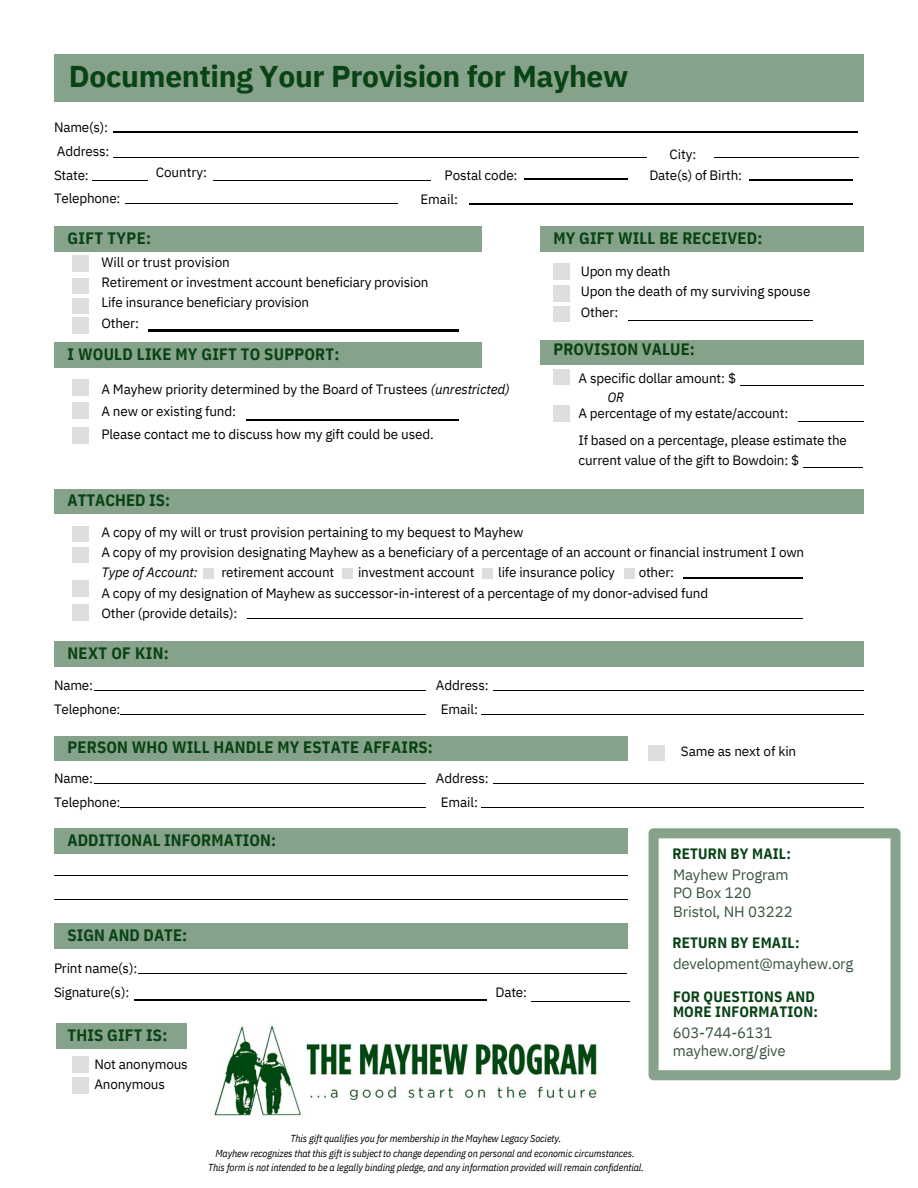
<style>
.page{position:relative;width:918px;height:1188px;background:#fff}
.page>*{position:absolute;margin:0;border:0;box-sizing:border-box;transform-origin:0 0}
.t1{font:700 30px "IBM Plex Sans";letter-spacing:-.01em;color:#084314}
.t2{font:700 16.5px "IBM Plex Sans Cond";letter-spacing:.01em;color:#084314}
.t3{font:15px/18.8px "IBM Plex Sans";letter-spacing:-.015em;color:#39543e}
.t4{font:700 15px/15.8px "IBM Plex Sans Cond";letter-spacing:.015em;color:#084314}
.t5{font:13.5px/20.2px "IBM Plex Sans";letter-spacing:-.01em;color:#000}
.t6{font:italic 13.5px "IBM Plex Sans";letter-spacing:-.015em;color:#000}
.t7{font:italic 13.5px "IBM Plex Sans Cond";color:#000}
.t8{font:italic 10.2px/14.4px "IBM Plex Sans Cond";letter-spacing:-.01em;color:#000;text-align:center}
.s1{font-style:italic}
</style>
<div class="page">
<hr style="left:92px;top:180px;width:56px;height:1px;background:#000">
<hr style="left:94px;top:690px;width:332px;height:1px;background:#000">
<hr style="left:94px;top:783px;width:332px;height:1px;background:#000">
<hr style="left:120px;top:714px;width:306px;height:1px;background:#000">
<hr style="left:120px;top:807px;width:306px;height:1px;background:#000">
<hr style="left:214px;top:180px;width:217px;height:1px;background:#000">
<div style="left:54px;top:226px;width:428px;height:25px;background:#87a28b"></div>
<div style="left:54px;top:343px;width:428px;height:25px;background:#87a28b"></div>
<hr style="left:135px;top:1000px;width:352px;height:1px;background:#000">
<hr style="left:113px;top:157px;width:533px;height:1px;background:#000">
<div style="left:54px;top:736px;width:574px;height:25px;background:#87a28b"></div>
<div style="left:54px;top:828px;width:574px;height:25px;background:#87a28b"></div>
<hr style="left:54px;top:875px;width:574px;height:1px;background:#000">
<hr style="left:54px;top:899px;width:574px;height:1px;background:#000">
<div style="left:54px;top:924px;width:574px;height:25px;background:#87a28b"></div>
<hr style="left:113px;top:131px;width:745px;height:1px;background:#000">
<hr style="left:138px;top:973px;width:489px;height:1px;background:#000">
<div style="left:57px;top:1023px;width:130px;height:25px;background:#87a28b"></div>
<hr style="left:524px;top:179px;width:104px;height:1px;background:#000">
<hr style="left:531px;top:1001px;width:99px;height:1px;background:#000">
<hr style="left:803px;top:467px;width:60px;height:1px;background:#000">
<div style="left:54px;top:54px;width:810px;height:47px;background:#87a28b"></div>
<div style="left:54px;top:489px;width:810px;height:25px;background:#87a28b"></div>
<div style="left:54px;top:642px;width:810px;height:24px;background:#87a28b"></div>
<hr style="left:481px;top:714px;width:382px;height:1px;background:#000">
<hr style="left:481px;top:807px;width:382px;height:1px;background:#000">
<hr style="left:493px;top:690px;width:370px;height:1px;background:#000">
<hr style="left:493px;top:783px;width:370px;height:1px;background:#000">
<div style="left:540px;top:226px;width:324px;height:25px;background:#87a28b"></div>
<div style="left:540px;top:340px;width:324px;height:25px;background:#87a28b"></div>
<img style="left:214px;top:1025px;width:383px;height:91px">
<hr style="left:714px;top:157px;width:144px;height:1px;background:#000">
<hr style="left:125px;top:203px;width:272px;height:1px;background:#000">
<hr style="left:469px;top:203px;width:384px;height:2px;background:#000">
<hr style="left:749px;top:180px;width:104px;height:1px;background:#000">
<hr style="left:148px;top:330px;width:311px;height:1px;background:#000">
<hr style="left:628px;top:320px;width:184px;height:1px;background:#000">
<hr style="left:741px;top:385px;width:123px;height:1px;background:#000">
<hr style="left:798px;top:421px;width:66px;height:1px;background:#000">
<hr style="left:247px;top:419px;width:212px;height:2px;background:#000">
<svg style="left:203px;top:569px;width:10px;height:10px"></svg>
<svg style="left:343px;top:569px;width:10px;height:10px"></svg>
<svg style="left:482px;top:569px;width:10px;height:10px"></svg>
<hr style="left:683px;top:578px;width:119px;height:1px;background:#000">
<hr style="left:247px;top:618px;width:555px;height:1px;background:#000">
<svg style="left:624px;top:569px;width:10px;height:10px"></svg>
<svg style="left:649px;top:828px;width:252px;height:252px"></svg>
<h1 class="t1" style="left:69px;top:57px;width:561px">Documenting Your Provision for Mayhew</h1>
<p class="t5" style="left:54px;top:115px;width:68px;line-height:23.7px">Name(s):<br>Address:<br>State:<br>Telephone:</p>
<p class="t5" style="left:156px;top:162px;width:53px">Country:</p>
<p class="t2" style="left:68px;top:227px;width:85px">GIFT TYPE:</p>
<p class="t5" style="left:670px;top:144px;width:28px">City:</p>
<p class="t5" style="left:420px;top:163px;width:99px;line-height:23.7px;text-indent:24px">Postal code:<br>Email:</p>
<p class="t5" style="left:649px;top:165px;width:94px">Date(s) of Birth:</p>
<p class="t2" style="left:554px;top:227px;width:210px">MY GIFT WILL BE RECEIVED:</p>
<p class="t5" style="left:101px;top:252px;width:329px">Will or trust provision<br>Retirement or investment account beneficiary provision<br>Life insurance beneficiary provision<br>Other:</p>
<p class="t2" style="left:68px;top:343px;width:274px">I WOULD LIKE MY GIFT TO SUPPORT:</p>
<p class="t5" style="left:101px;top:377px;width:410px;line-height:22.5px">A Mayhew priority determined by the Board of Trustees <span class="s1">(unrestricted)<br></span>A new or existing fund:<br>Please contact me to discuss how my gift could be used.</p>
<p class="t2" style="left:68px;top:489px;width:104px">ATTACHED IS:</p>
<p class="t5" style="left:581px;top:261px;width:231px">Upon my death<br>Upon the death of my surviving spouse<br>Other:</p>
<p class="t2" style="left:554px;top:338px;width:143px">PROVISION VALUE:</p>
<p class="t5" style="left:579px;top:368px;width:159px">A specific dollar amount: $</p>
<p class="t7" style="left:608px;top:388px;width:17px">OR</p>
<p class="t5" style="left:579px;top:403px;width:211px">A percentage of my estate/account:</p>
<p class="t5" style="left:579px;top:430px;width:270px">If based on a percentage, please estimate the current value of the gift to Bowdoin: $</p>
<p class="t5" style="left:101px;top:522px;width:704px">A copy of my will or trust provision pertaining to my bequest to Mayhew<br>A copy of my provision designating Mayhew as a beneficiary of a percentage of an account or financial instrument I own</p>
<p class="t6" style="left:101px;top:564px;width:98px">Type of Account:</p>
<p class="t5" style="left:221px;top:562px;width:114px">retirement account</p>
<p class="t5" style="left:358px;top:562px;width:118px">investment account</p>
<p class="t5" style="left:498px;top:562px;width:118px">life insurance policy</p>
<p class="t5" style="left:101px;top:562px;width:608px;text-indent:537px">other:<br>A copy of my designation of Mayhew as successor-in-interest of a percentage of my donor-advised fund<br>Other (provide details):</p>
<p class="t2" style="left:68px;top:642px;width:103px">NEXT OF KIN:</p>
<p class="t5" style="left:54px;top:674px;width:68px;line-height:23.7px">Name:<br>Telephone:</p>
<p class="t5" style="left:436px;top:674px;width:54px;line-height:23.7px;text-align:center">Address:<br>Email:</p>
<p class="t2" style="left:68px;top:736px;width:367px">PERSON WHO WILL HANDLE MY ESTATE AFFAIRS:</p>
<p class="t5" style="left:54px;top:767px;width:68px;line-height:23.7px">Name:<br>Telephone:</p>
<p class="t2" style="left:68px;top:829px;width:210px">ADDITIONAL INFORMATION:</p>
<p class="t2" style="left:68px;top:924px;width:121px">SIGN AND DATE:</p>
<p class="t5" style="left:54px;top:956px;width:85px;line-height:23.7px">Print name(s):<br>Signature(s):</p>
<p class="t2" style="left:68px;top:1024px;width:101px">THIS GIFT IS:</p>
<p class="t5" style="left:94px;top:1054px;width:95px">Not anonymous<br>Anonymous</p>
<p class="t5" style="left:436px;top:767px;width:54px;line-height:23.7px;text-align:center">Address:<br>Email:</p>
<p class="t5" style="left:496px;top:982px;width:33px">Date:</p>
<p class="t8" style="left:208px;top:1131px;width:437px">This gift qualifies you for membership in the Mayhew Legacy Society.<br>Mayhew recognizes that this gift is subject to change depending on personal and economic circumstances.<br>This form is not intended to be a legally binding pledge, and any information provided will remain confidential.</p>
<p class="t5" style="left:681px;top:741px;width:117px">Same as next of kin</p>
<p class="t4" style="left:672px;top:845px;width:120px">RETURN BY MAIL:</p>
<p class="t3" style="left:673px;top:865px;width:121px">Mayhew Program<br>PO Box 120<br>Bristol, NH 03222</p>
<p class="t3" style="left:673px;top:954px;width:182px">development@mayhew.org</p>
<p class="t4" style="left:672px;top:934px;width:129px">RETURN BY EMAIL:</p>
<p class="t4" style="left:673px;top:988px;width:146px">FOR QUESTIONS AND<br>MORE INFORMATION:</p>
<p class="t3" style="left:673px;top:1023px;width:114px;line-height:18px">603-744-6131 mayhew.org/give</p>
</div>
